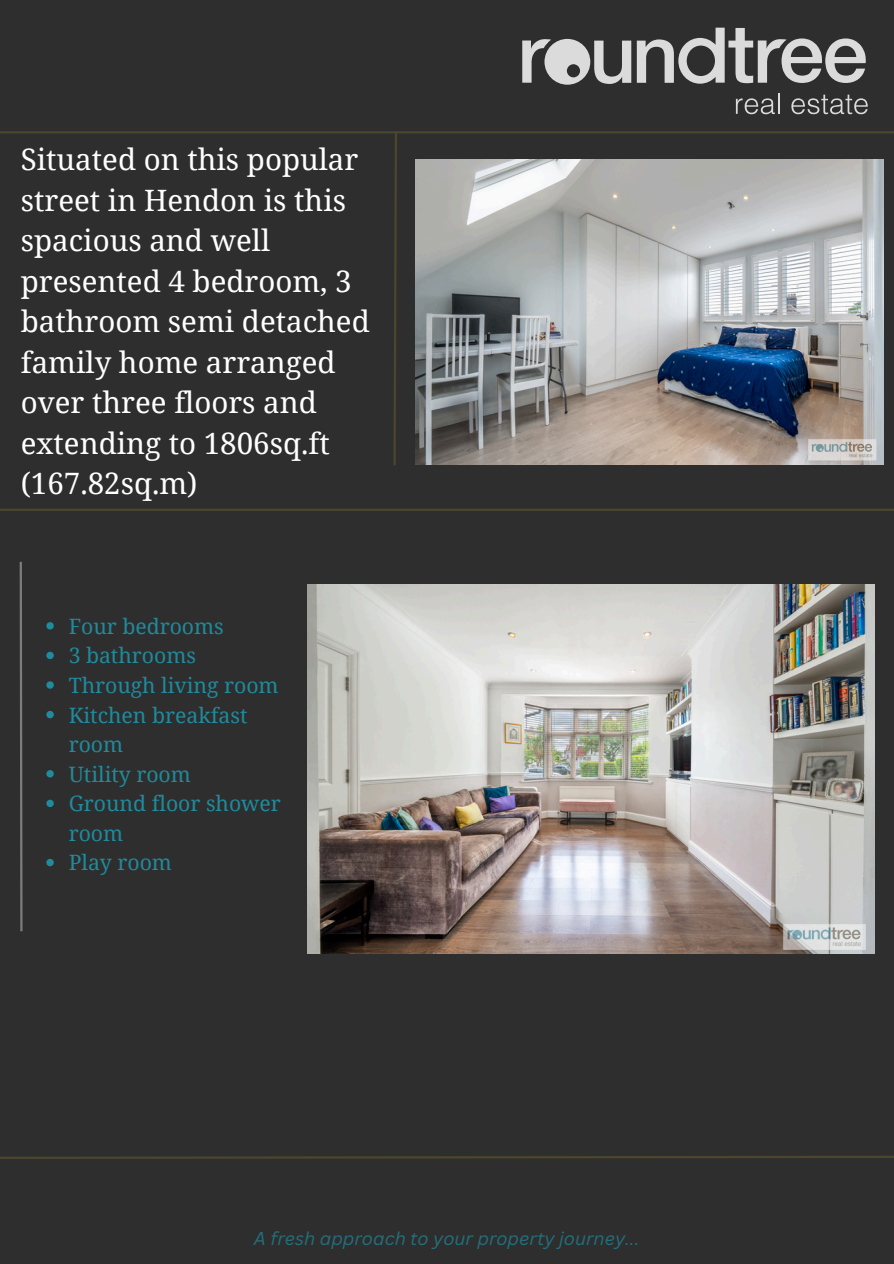
<style>
.page{position:relative;width:894px;height:1264px;background:#fff}
.page>*{position:absolute;margin:0;border:0;box-sizing:border-box;transform-origin:0 0}
.t1{font:29.4px/40.5px "Noto Serif";color:#fff}
.t2{font:21.15px/29.5px "Noto Serif";color:#1f8b9d}
.t3{font:italic 18px "Canva Sans";color:#1f8b9d}
</style>
<div class="page">
<div style="left:0;top:0;width:893px;height:1263px;background:#2e2e2e"></div>
<svg style="left:735px;top:98px;width:39px;height:16px"></svg>
<hr style="left:777px;top:93px;width:2px;height:21px;background:#dbdbdb">
<svg style="left:791px;top:95px;width:76px;height:19px"></svg>
<svg style="left:522px;top:28px;width:343px;height:57px"></svg>
<hr style="left:0;top:508px;width:893px;height:3px;background:#4b462c">
<img style="left:415px;top:159px;width:468px;height:305px">
<svg style="left:392px;top:133px;width:6px;height:332px"></svg>
<hr style="left:0;top:131px;width:893px;height:2px;background:#4b462c">
<svg style="left:19px;top:561px;width:4px;height:371px"></svg>
<svg style="left:46px;top:622px;width:8px;height:7px"></svg>
<svg style="left:46px;top:651px;width:8px;height:8px"></svg>
<svg style="left:46px;top:681px;width:8px;height:7px"></svg>
<svg style="left:46px;top:711px;width:8px;height:7px"></svg>
<svg style="left:46px;top:770px;width:8px;height:7px"></svg>
<svg style="left:46px;top:799px;width:8px;height:8px"></svg>
<svg style="left:46px;top:859px;width:8px;height:7px"></svg>
<img style="left:307px;top:584px;width:567px;height:369px">
<svg style="left:0;top:1156px;width:893px;height:3px"></svg>
<p class="t1" style="left:21px;top:138px;width:350px">Situated on this popular street in Hendon is this spacious and well presented 4 bedroom, 3 bathroom semi detached family home arranged over three floors and extending to 1806sq.ft (167.82sq.m)</p>
<p class="t2" style="left:69px;top:610px;width:156px">Four bedrooms</p>
<h1 class="t2" style="left:69px;top:640px;width:129px">3 bathrooms</h1>
<p class="t2" style="left:69px;top:670px;width:211px">Through living room</p>
<p class="t2" style="left:69px;top:699px;width:180px">Kitchen breakfast room</p>
<p class="t2" style="left:69px;top:758px;width:124px">Utility room</p>
<p class="t2" style="left:69px;top:788px;width:213px">Ground floor shower room</p>
<p class="t2" style="left:69px;top:847px;width:105px">Play room</p>
<p class="t3" style="left:254px;top:1225px;width:387px">A fresh approach to your property journey...</p>
</div>
